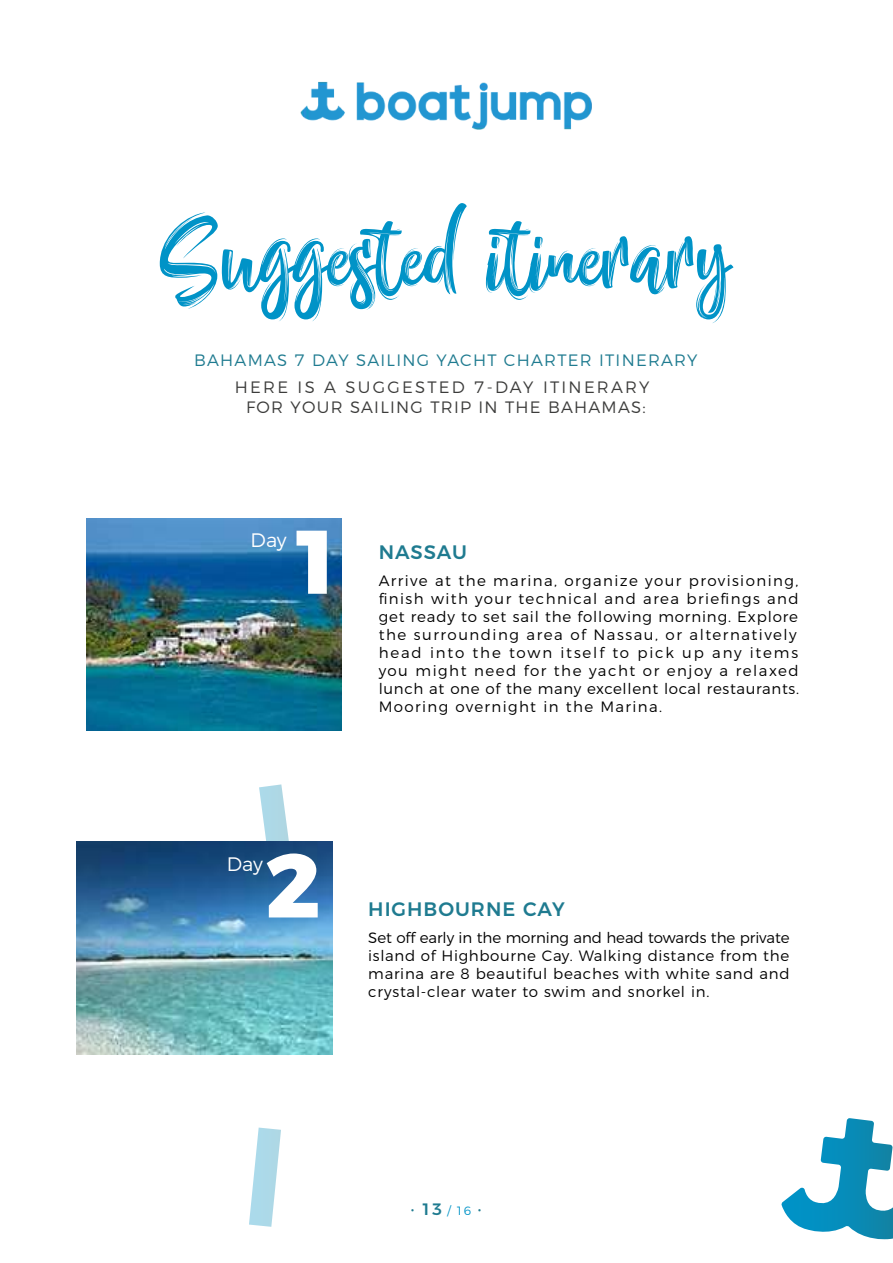
<style>
.page{position:relative;width:893px;height:1263px;background:#fff}
.page>*{position:absolute;margin:0;border:0;box-sizing:border-box;transform-origin:0 0}
.t1{font:141px "Nettizen Script TRIAL";color:#0093c7}
.t2{font:800 90px "Montserrat";color:#fff}
.t3{font:500 19.5px "Montserrat";letter-spacing:.05em;color:#1f7b90}
.t4{font:300 19.5px "Montserrat";letter-spacing:-.005em;color:#fff}
.t5{font:300 16.5px/19.5px "Montserrat";letter-spacing:.075em;color:#3c3c3b;text-align:center}
.t6{font:300 16.5px "Montserrat";letter-spacing:.075em;color:#1f7b90}
.t7{font:500 16.5px "Montserrat";color:#1f7b90}
.t8{font:300 15px/18px "Montserrat";letter-spacing:.09em;color:#000;text-align:justify}
.s1{font-weight:300;font-size:12px;color:#0093c7}
</style>
<div class="page">
<svg style="left:781px;top:1118px;width:112px;height:122px"></svg>
<svg style="left:240px;top:784px;width:61px;height:443px"></svg>
<img style="left:77px;top:842px;width:255px;height:212px">
<img style="left:87px;top:518px;width:255px;height:213px">
<img style="left:300px;top:81px;width:292px;height:49px">
<h1 class="t1" style="left:160px;top:200px;width:572px">Suggested itinerary</h1>
<p class="t6" style="left:194px;top:348px;width:505px">BAHAMAS 7 DAY SAILING YACHT CHARTER ITINERARY</p>
<p class="t5" style="left:235px;top:376px;width:416px">HERE IS A SUGGESTED 7-DAY ITINERARY<br>FOR YOUR SAILING TRIP IN THE BAHAMAS:</p>
<h3 class="t4" style="left:251px;top:525px;width:38px">Day</h3>
<h2 class="t2" style="left:289px;top:487px;width:57px">1</h2>
<h3 class="t3" style="left:379px;top:536px;width:90px">NASSAU</h3>
<p class="t8" style="left:379px;top:570px;width:422px;text-align:left">Arrive at the marina, organize your provisioning, finish with your technical and area briefings and get ready to set sail the following morning. Explore the surrounding area of Nassau, or alternatively head into the town itself to pick up any items you might need for the yacht or enjoy a relaxed lunch at one of the many excellent local restaurants.<br>Mooring overnight in the Marina.</p>
<h3 class="t4" style="left:227px;top:849px;width:38px">Day</h3>
<h2 class="t2" style="left:265px;top:811px;width:57px">2</h2>
<h3 class="t3" style="left:368px;top:893px;width:198px">HIGHBOURNE CAY</h3>
<p class="t8" style="left:368px;top:927px;width:423px">Set off early in the morning and head towards the private island of Highbourne Cay. Walking distance from the marina are 8 beautiful beaches with white sand and crystal-clear water to swim and snorkel in.</p>
<p class="t7" style="left:411px;top:1196px;width:72px">· 13 <span class="s1">/ 16</span> ·</p>
</div>
